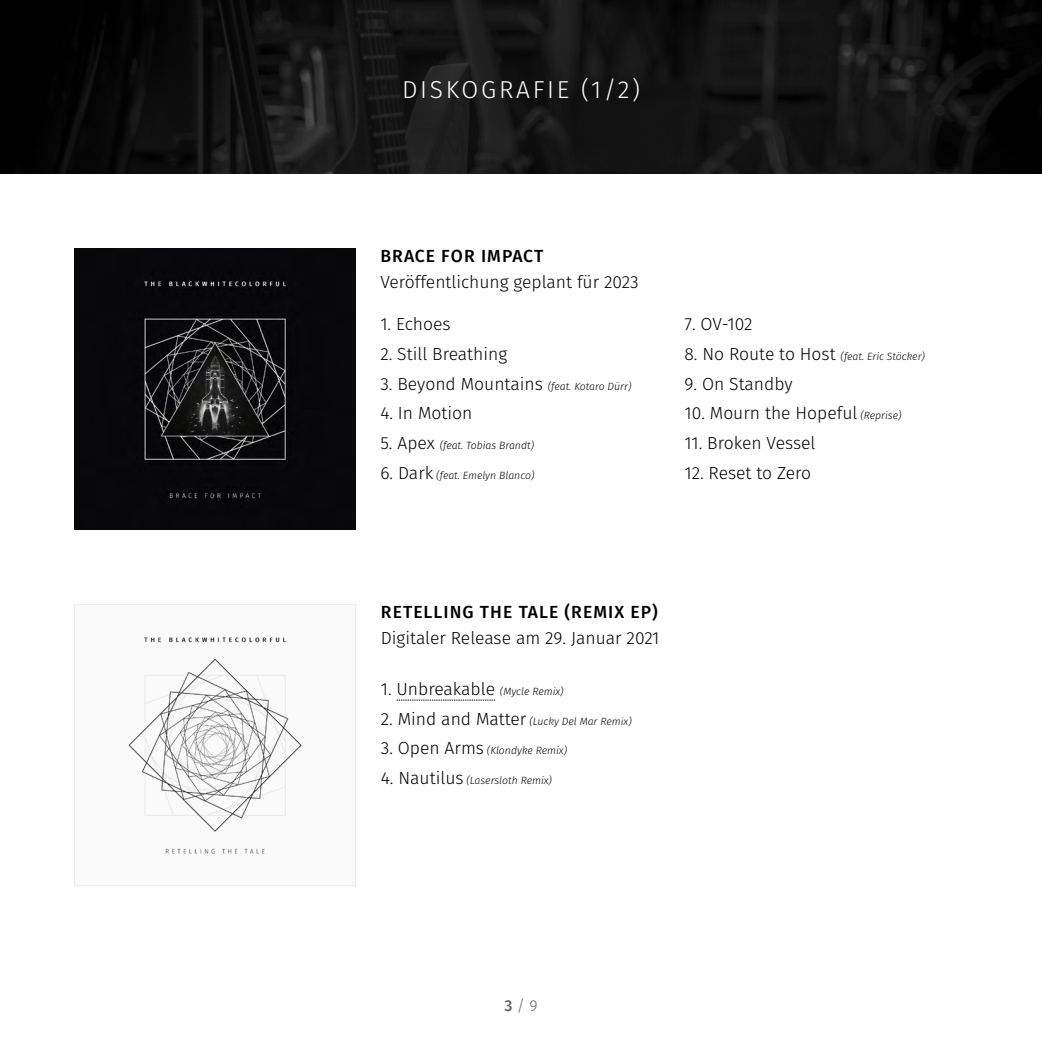
<style>
.page{position:relative;width:1042px;height:1042px;background:#fff}
.page>*{position:absolute;margin:0;border:0;box-sizing:border-box;transform-origin:0 0}
.t1{font:300 24.5px "Fira Sans";letter-spacing:.11em;color:#fff}
.t2{font:300 17.5px "Fira Sans";color:#000}
.t3{font:500 17.5px "Fira Sans";letter-spacing:.06em;color:#000}
.t4{font:300 15.75px "Fira Sans";color:#646363}
.t5{font:italic 300 10.5px "Fira Sans";color:#000}
.s1{font-style:italic;font-size:10.5px}
.s2{font-style:normal;font-size:17.5px}
.s3{font-weight:500}
</style>
<div class="page">
<img style="left:0;top:0;width:1042px;height:174px">
<svg style="left:396px;top:700px;width:99px;height:1px"></svg>
<img style="left:128px;top:637px;width:174px;height:217px">
<div style="left:74px;top:604px;width:282px;height:282px;border:1px solid #ececed"></div>
<img style="left:74px;top:248px;width:282px;height:282px">
<h1 class="t1" style="left:402px;top:72px;width:239px">DISKOGRAFIE (1/2)</h1>
<p class="t3" style="left:380px;top:243px;width:164px">BRACE FOR IMPACT</p>
<p class="t2" style="left:380px;top:269px;width:260px">Veröffentlichung geplant für 2023</p>
<p class="t2" style="left:380px;top:312px;width:72px">1. Echoes</p>
<p class="t2" style="left:380px;top:341px;width:128px">2. Still Breathing</p>
<p class="t2" style="left:380px;top:371px;width:252px">3. Beyond Mountains <span class="s1">(feat. Kotaro Dürr)</span></p>
<p class="t2" style="left:380px;top:401px;width:93px">4. In Motion</p>
<p class="t5" style="left:380px;top:438px;width:155px"><span class="s2">5. Apex</span> (feat. Tobias Brandt)</p>
<p class="t5" style="left:380px;top:468px;width:155px"><span class="s2">6. Dark</span> (feat. Emelyn Blanco)</p>
<p class="t2" style="left:684px;top:312px;width:70px">7. OV-102</p>
<p class="t5" style="left:684px;top:349px;width:242px"><span class="s2">8. No Route to Host</span> (feat. Eric Stöcker)</p>
<p class="t2" style="left:684px;top:371px;width:110px">9. On Standby</p>
<p class="t2" style="left:684px;top:401px;width:218px">10. Mourn the Hopeful <span class="s1">(Reprise)</span></p>
<p class="t2" style="left:684px;top:431px;width:132px">11. Broken Vessel</p>
<p class="t2" style="left:684px;top:460px;width:128px">12. Reset to Zero</p>
<p class="t3" style="left:381px;top:599px;width:278px">RETELLING THE TALE (REMIX EP)</p>
<p class="t2" style="left:381px;top:625px;width:280px">Digitaler Release am 29. Januar 2021</p>
<p class="t2" style="left:381px;top:676px;width:184px">1. Unbreakable <span class="s1">(Mycle Remix)</span></p>
<p class="t5" style="left:381px;top:713px;width:252px"><span class="s2">2. Mind and Matter</span> (Lucky Del Mar Remix)</p>
<p class="t5" style="left:381px;top:743px;width:188px"><span class="s2">3. Open Arms</span> (Klondyke Remix)</p>
<p class="t5" style="left:381px;top:773px;width:173px"><span class="s2">4. Nautilus</span> (Lasersloth Remix)</p>
<p class="t4" style="left:504px;top:994px;width:35px"><span class="s3">3</span> / 9</p>
</div>
